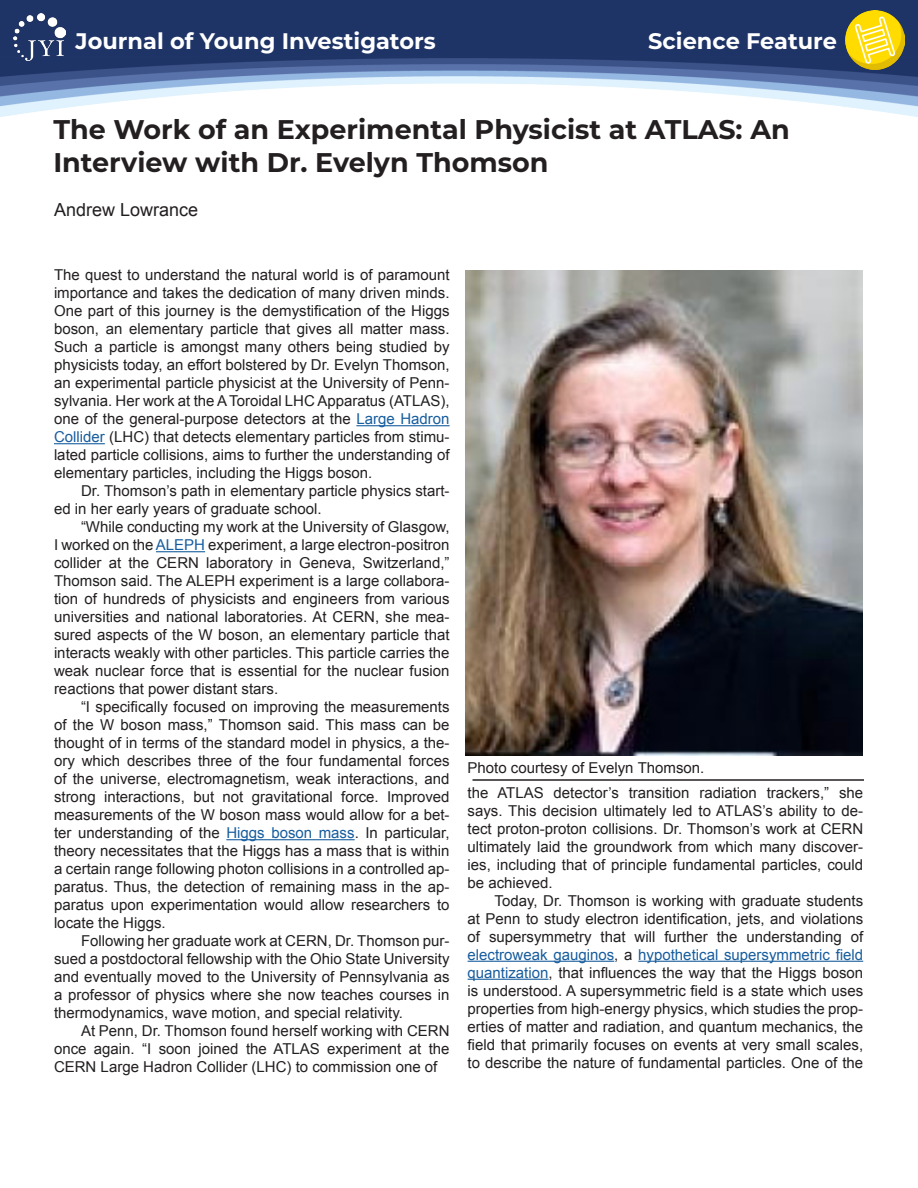
<style>
.page{position:relative;width:918px;height:1188px;background:#fff}
.page>*{position:absolute;margin:0;border:0;box-sizing:border-box;transform-origin:0 0}
.t1{font:700 27px/32.4px "Montserrat";color:#231f20}
.t2{font:700 22.5px "Montserrat";color:#fff}
.t3{font:18px "Arial";color:#231f20}
.t4{font:15px/18px "Arial";color:#231f20;text-align:justify}
.s1{color:#175d9e}
</style>
<div class="page">
<div style="left:0;top:0;width:918px;height:22px;background:#1f3466"></div>
<img style="left:0;top:22px;width:918px;height:95px">
<img style="left:14px;top:14px;width:51px;height:47px">
<img style="left:846px;top:11px;width:58px;height:58px">
<hr style="left:356px;top:425px;width:94px;height:1px;background:#175d9e">
<hr style="left:54px;top:443px;width:51px;height:1px;background:#175d9e">
<hr style="left:156px;top:551px;width:49px;height:1px;background:#175d9e">
<hr style="left:226px;top:839px;width:129px;height:1px;background:#175d9e">
<hr style="left:468px;top:961px;width:146px;height:1px;background:#175d9e">
<hr style="left:638px;top:961px;width:225px;height:1px;background:#175d9e">
<hr style="left:468px;top:979px;width:81px;height:1px;background:#175d9e">
<img style="left:465px;top:270px;width:398px;height:486px">
<hr style="left:472px;top:779px;width:392px;height:2px;background:#231f20">
<h2 class="t2" style="left:76px;top:25px;width:362px">Journal of Young Investigators</h2>
<h2 class="t2" style="left:648px;top:25px;width:190px">Science Feature</h2>
<h1 class="t1" style="left:53px;top:112px;width:738px">The Work of an Experimental Physicist at ATLAS: An<br>Interview with Dr. Evelyn Thomson</h1>
<p class="t3" style="left:54px;top:197px;width:146px">Andrew Lowrance</p>
<p class="t4" style="left:54px;top:266px;width:397px">The quest to understand the natural world is of paramount importance and takes the dedication of many driven minds.<br>One part of this journey is the demystification of the Higgs boson, an elementary particle that gives all matter mass.<br>Such a particle is amongst many others being studied by physicists today, an effort bolstered by Dr. Evelyn Thomson, an experimental particle physicist at the University of Penn&shy;sylvania. Her work at the A Toroidal LHC Apparatus (ATLAS), one of the general-purpose detectors at the <span class="s1">Large Hadron Collider</span> (LHC) that detects elementary particles from stimu&shy;lated particle collisions, aims to further the understanding of elementary particles, including the Higgs boson.</p>
<p class="t4" style="left:54px;top:482px;width:397px;text-indent:27px">Dr. Thomson’s path in elementary particle physics start&shy;ed in her early years of graduate school.</p>
<p class="t4" style="left:54px;top:518px;width:397px;text-indent:27px">“While conducting my work at the University of Glasgow, I worked on the <span class="s1">ALEPH</span> experiment, a large electron-positron collider at the CERN laboratory in Geneva, Switzerland,” Thomson said. The ALEPH experiment is a large collabora&shy;tion of hundreds of physicists and engineers from various universities and national laboratories. At CERN, she mea&shy;sured aspects of the W boson, an elementary particle that interacts weakly with other particles. This particle carries the weak nuclear force that is essential for the nuclear fusion reactions that power distant stars.</p>
<p class="t4" style="left:54px;top:698px;width:397px;text-indent:27px">“I specifically focused on improving the measurements of the W boson mass,” Thomson said. This mass can be thought of in terms of the standard model in physics, a the&shy;ory which describes three of the four fundamental forces of the universe, electromagnetism, weak interactions, and strong interactions, but not gravitational force. Improved measurements of the W boson mass would allow for a bet&shy;ter understanding of the <span class="s1">Higgs boson mass</span>. In particular, theory necessitates that the Higgs has a mass that is within a certain range following photon collisions in a controlled ap&shy;paratus. Thus, the detection of remaining mass in the ap&shy;paratus upon experimentation would allow researchers to locate the Higgs.</p>
<p class="t4" style="left:54px;top:932px;width:397px;text-indent:27px">Following her graduate work at CERN, Dr. Thomson pur&shy;sued a postdoctoral fellowship with the Ohio State University and eventually moved to the University of Pennsylvania as a professor of physics where she now teaches courses in thermodynamics, wave motion, and special relativity.</p>
<p class="t4" style="left:54px;top:1022px;width:397px;text-indent:27px">At Penn, Dr. Thomson found herself working with CERN once again. “I soon joined the ATLAS experiment at the CERN Large Hadron Collider (LHC) to commission one of</p>
<p class="t4" style="left:468px;top:755px;width:397px;line-height:24.8px">Photo courtesy of Evelyn Thomson.<br>the ATLAS detector’s transition radiation trackers,” she</p>
<p class="t4" style="left:468px;top:802px;width:397px">says. This decision ultimately led to ATLAS’s ability to de&shy;tect proton-proton collisions. Dr. Thomson’s work at CERN ultimately laid the groundwork from which many discover&shy;ies, including that of principle fundamental particles, could be achieved.</p>
<p class="t4" style="left:468px;top:892px;width:397px;text-indent:27px">Today, Dr. Thomson is working with graduate students at Penn to study electron identification, jets, and violations of supersymmetry that will further the understanding of <span class="s1">electroweak gauginos</span>, a <span class="s1">hypothetical supersymmetric field quantization</span>, that influences the way that the Higgs boson is understood. A supersymmetric field is a state which uses properties from high-energy physics, which studies the prop&shy;erties of matter and radiation, and quantum mechanics, the field that primarily focuses on events at very small scales, to describe the nature of fundamental particles. One of the</p>
</div>
